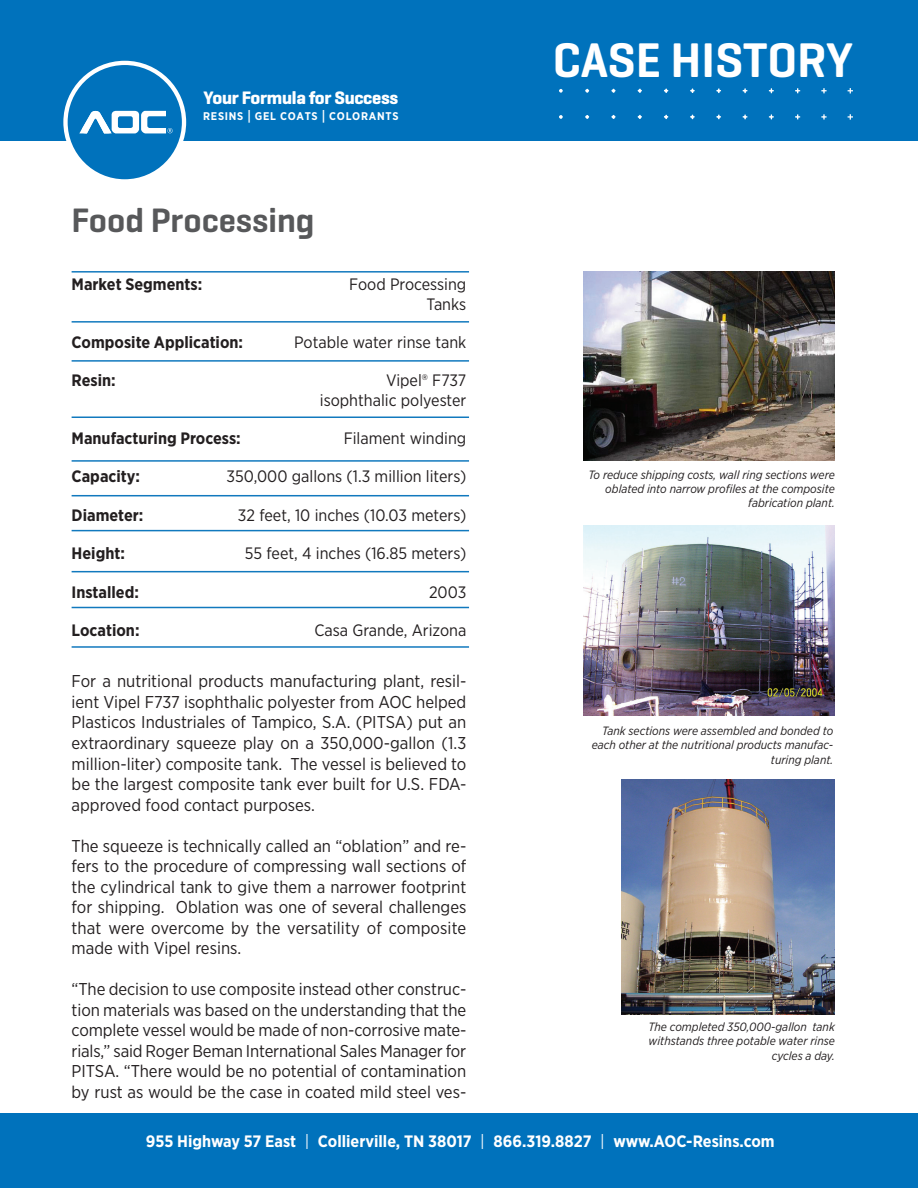
<style>
.page{position:relative;width:918px;height:1188px;background:#fff}
.page>*{position:absolute;margin:0;border:0;box-sizing:border-box;transform-origin:0 0}
.t1{font:600 49.5px "Geogrotesque";color:#fff}
.t2{font:600 34.5px "Geogrotesque";color:#57585a}
.t3{font:700 18.3px "Geogrotesque";letter-spacing:-.015em;color:#fff}
.t4{font:17.1px/20.5px "Gotham Narrow";color:#231f20;text-align:justify}
.t5{font:16.5px/19.2px "Gotham Narrow";color:#231f20;text-align:right}
.t6{font:700 16.5px "Gotham Narrow";color:#231f20}
.t7{font:700 16.5px "Gotham Narrow";color:#fff}
.t8{font:italic 12px/14.4px "Gotham Narrow";color:#231f20;text-align:right}
.t9{font:700 11.1px "Gotham Narrow";letter-spacing:.065em;color:#fff}
.s1{font-size:13.95px}
.s2{font-weight:400}
</style>
<div class="page">
<div style="left:0;top:1113px;width:918px;height:75px;background:#0072bc"></div>
<div style="left:0;top:0;width:918px;height:141px;background:#0072bc"></div>
<svg style="left:848px;top:88px;width:5px;height:5px"></svg>
<svg style="left:821px;top:88px;width:6px;height:5px"></svg>
<svg style="left:795px;top:88px;width:5px;height:5px"></svg>
<svg style="left:769px;top:88px;width:5px;height:5px"></svg>
<svg style="left:743px;top:88px;width:4px;height:5px"></svg>
<svg style="left:716px;top:88px;width:5px;height:5px"></svg>
<svg style="left:690px;top:89px;width:5px;height:4px"></svg>
<svg style="left:664px;top:89px;width:4px;height:4px"></svg>
<svg style="left:638px;top:89px;width:4px;height:4px"></svg>
<svg style="left:611px;top:89px;width:5px;height:4px"></svg>
<svg style="left:585px;top:89px;width:4px;height:4px"></svg>
<svg style="left:559px;top:89px;width:4px;height:4px"></svg>
<svg style="left:848px;top:114px;width:5px;height:6px"></svg>
<svg style="left:821px;top:114px;width:6px;height:6px"></svg>
<svg style="left:795px;top:114px;width:5px;height:5px"></svg>
<svg style="left:769px;top:114px;width:5px;height:5px"></svg>
<svg style="left:743px;top:115px;width:4px;height:4px"></svg>
<svg style="left:716px;top:115px;width:5px;height:4px"></svg>
<svg style="left:690px;top:115px;width:5px;height:4px"></svg>
<svg style="left:664px;top:115px;width:4px;height:4px"></svg>
<svg style="left:638px;top:115px;width:4px;height:4px"></svg>
<svg style="left:611px;top:115px;width:5px;height:4px"></svg>
<svg style="left:585px;top:115px;width:4px;height:4px"></svg>
<svg style="left:559px;top:115px;width:4px;height:4px"></svg>
<svg style="left:63px;top:61px;width:123px;height:123px;fill:#fff"></svg>
<div style="left:68px;top:65px;width:114px;height:114px;background:#0072bc;border-radius:50%"></div>
<svg style="left:79px;top:111px;width:94px;height:22px"></svg>
<hr style="left:72px;top:530px;width:397px;height:1px;background:#1179be">
<hr style="left:72px;top:271px;width:397px;height:2px;background:#1179be">
<hr style="left:72px;top:360px;width:397px;height:2px;background:#1179be">
<hr style="left:72px;top:321px;width:397px;height:2px;background:#1179be">
<hr style="left:72px;top:417px;width:397px;height:1px;background:#1179be">
<hr style="left:72px;top:571px;width:397px;height:1px;background:#1179be">
<hr style="left:72px;top:646px;width:397px;height:2px;background:#1179be">
<hr style="left:72px;top:495px;width:397px;height:1px;background:#1179be">
<hr style="left:72px;top:607px;width:397px;height:1px;background:#1179be">
<hr style="left:72px;top:460px;width:397px;height:2px;background:#1179be">
<img style="left:583px;top:271px;width:252px;height:189px">
<img style="left:583px;top:526px;width:252px;height:190px">
<img style="left:622px;top:779px;width:213px;height:235px">
<p class="t3" style="left:203px;top:86px;width:196px">Your Formula for Success</p>
<p class="t9" style="left:203px;top:109px;width:197px">RESINS <span class="s1">|</span> GEL COATS <span class="s1">|</span> COLORANTS</p>
<h2 class="t2" style="left:72px;top:199px;width:244px">Food Processing</h2>
<p class="t6" style="left:72px;top:274px;width:132px">Market Segments:</p>
<p class="t5" style="left:349px;top:275px;width:119px">Food Processing<br>Tanks</p>
<p class="t6" style="left:72px;top:332px;width:173px">Composite Application:</p>
<p class="t5" style="left:294px;top:332px;width:174px">Potable water rinse tank</p>
<p class="t6" style="left:72px;top:370px;width:46px">Resin:</p>
<p class="t5" style="left:320px;top:371px;width:148px">Vipel® F737 isophthalic polyester</p>
<p class="t6" style="left:72px;top:428px;width:171px">Manufacturing Process:</p>
<p class="t5" style="left:344px;top:428px;width:124px">Filament winding</p>
<p class="t6" style="left:72px;top:466px;width:70px">Capacity:</p>
<p class="t5" style="left:227px;top:467px;width:241px">350,000 gallons (1.3 million liters)</p>
<p class="t6" style="left:72px;top:504px;width:73px">Diameter:</p>
<p class="t5" style="left:238px;top:505px;width:230px">32 feet, 10 inches (10.03 meters)</p>
<p class="t6" style="left:72px;top:543px;width:55px">Height:</p>
<p class="t5" style="left:245px;top:544px;width:223px">55 feet, 4 inches (16.85 meters)</p>
<p class="t6" style="left:72px;top:581px;width:69px">Installed:</p>
<p class="t5" style="left:429px;top:582px;width:39px">2003</p>
<p class="t6" style="left:72px;top:620px;width:69px">Location:</p>
<p class="t5" style="left:314px;top:620px;width:153px">Casa Grande, Arizona</p>
<p class="t4" style="left:72px;top:671px;width:396px">For a nutritional products manufacturing plant, resil&shy;ient Vipel F737 isophthalic polyester from AOC helped Plasticos Industriales of Tampico, S.A. (PITSA) put an extraordinary squeeze play on a 350,000-gallon (1.3 million-liter) composite tank. The vessel is believed to be the largest composite tank ever built for U.S. FDA&shy;approved food contact purposes.</p>
<p class="t4" style="left:72px;top:835px;width:396px">The squeeze is technically called an “oblation” and re&shy;fers to the procedure of compressing wall sections of the cylindrical tank to give them a narrower footprint for shipping. Oblation was one of several challenges that were overcome by the versatility of composite made with Vipel resins.</p>
<p class="t4" style="left:72px;top:979px;width:396px">“The decision to use composite instead other construc&shy;tion materials was based on the understanding that the complete vessel would be made of non-corrosive mate&shy;rials,” said Roger Beman International Sales Manager for PITSA. “There would be no potential of contamination by rust as would be the case in coated mild steel ves-</p>
<h1 class="t1" style="left:553px;top:29px;width:302px">CASE HISTORY</h1>
<p class="t8" style="left:588px;top:467px;width:248px">To reduce shipping costs, wall ring sections were oblated into narrow profiles at the composite fabrication plant.</p>
<p class="t8" style="left:592px;top:723px;width:243px">Tank sections were assembled and bonded to each other at the nutritional products manufac&shy;turing plant.</p>
<p class="t8" style="left:648px;top:1019px;width:188px">The completed 350,000-gallon tank withstands three potable water rinse cycles a day.</p>
<p class="t7" style="left:146px;top:1131px;width:630px">955 Highway 57 East <span class="s2">|</span> Collierville, TN 38017 <span class="s2">|</span> 866.319.8827 <span class="s2">|</span> www.AOC-Resins.com</p>
</div>
